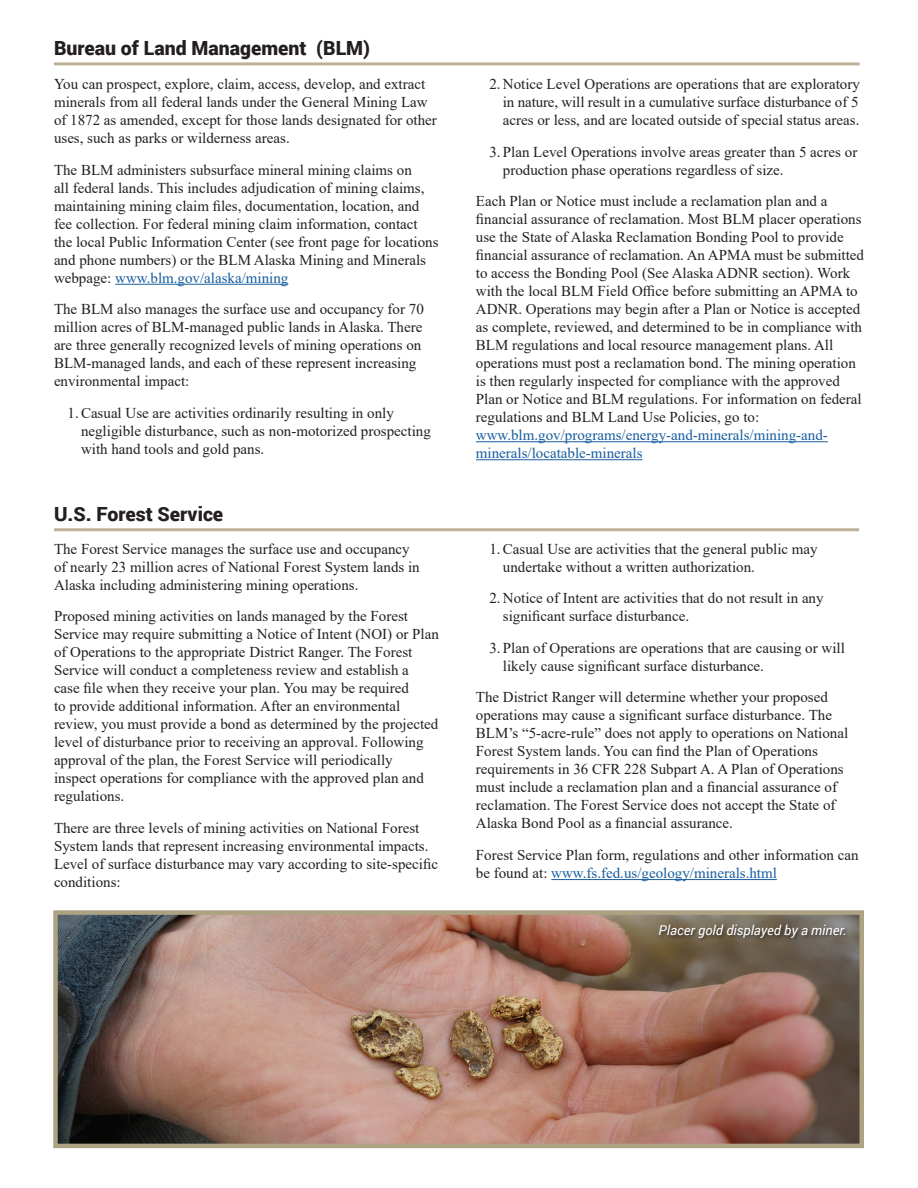
<style>
.page{position:relative;width:918px;height:1188px;background:#fff}
.page>*{position:absolute;margin:0;border:0;box-sizing:border-box;transform-origin:0 0}
.t1{font:900 19.5px "Roboto";color:#231f20}
.t2{font:15px/18px "Times New Roman";color:#231f20}
.t3{font:15px/18px "Times New Roman";color:#175d9e}
.t4{font:italic 13.5px "Roboto";color:#fff}
.s1{color:#175d9e}
</style>
<div class="page">
<hr style="left:54px;top:62px;width:806px;height:3px;background:#bdb296">
<hr style="left:115px;top:284px;width:173px;height:1px;background:#175d9e">
<hr style="left:476px;top:441px;width:352px;height:1px;background:#175d9e">
<hr style="left:476px;top:459px;width:166px;height:1px;background:#175d9e">
<hr style="left:54px;top:528px;width:805px;height:3px;background:#bdb296">
<hr style="left:551px;top:879px;width:226px;height:1px;background:#175d9e">
<img style="left:58px;top:915px;width:801px;height:228px">
<div style="left:53px;top:910px;width:811px;height:238px;border:4px solid #ada282"></div>
<div style="left:658px;top:923px;width:192px;height:20px;background:#231f20;opacity:.75"></div>
<h1 class="t1" style="left:54px;top:34px;width:318px">Bureau of Land Management (BLM)</h1>
<p class="t2" style="left:54px;top:75px;width:384px">You can prospect, explore, claim, access, develop, and extract minerals from all federal lands under the General Mining Law of 1872 as amended, except for those lands designated for other uses, such as parks or wilderness areas.</p>
<p class="t2" style="left:54px;top:160px;width:386px">The BLM administers subsurface mineral mining claims on<br>all federal lands. This includes adjudication of mining claims, maintaining mining claim files, documentation, location, and fee collection. For federal mining claim information, contact the local Public Information Center (see front page for locations and phone numbers) or the BLM Alaska Mining and Minerals webpage: <span class="s1">www.blm.gov/alaska/mining</span></p>
<p class="t2" style="left:54px;top:300px;width:371px">The BLM also manages the surface use and occupancy for 70 million acres of BLM-managed public lands in Alaska. There are three generally recognized levels of mining operations on BLM-managed lands, and each of these represent increasing environmental impact:</p>
<p class="t2" style="left:81px;top:403px;width:351px;text-indent:-14px">1.Casual Use are activities ordinarily resulting in only negligible disturbance, such as non-motorized prospecting with hand tools and gold pans.</p>
<h1 class="t1" style="left:54px;top:500px;width:171px">U.S. Forest Service</h1>
<p class="t2" style="left:54px;top:539px;width:367px">The Forest Service manages the surface use and occupancy of nearly 23 million acres of National Forest System lands in<br>Alaska including administering mining operations.</p>
<p class="t2" style="left:54px;top:607px;width:386px">Proposed mining activities on lands managed by the Forest Service may require submitting a Notice of Intent (NOI) or Plan of Operations to the appropriate District Ranger. The Forest Service will conduct a completeness review and establish a<br>case file when they receive your plan. You may be required<br>to provide additional information. After an environmental review, you must provide a bond as determined by the projected level of disturbance prior to receiving an approval. Following approval of the plan, the Forest Service will periodically inspect operations for compliance with the approved plan and regulations.</p>
<p class="t2" style="left:54px;top:818px;width:386px">There are three levels of mining activities on National Forest System lands that represent increasing environmental impacts.<br>Level of surface disturbance may vary according to site-specific conditions:</p>
<p class="t2" style="left:503px;top:75px;width:358px;text-align:justify;text-indent:-14px">2. Notice Level Operations are operations that are exploratory in nature, will result in a cumulative surface disturbance of 5 acres or less, and are located outside of special status areas.</p>
<p class="t2" style="left:503px;top:142px;width:356px;text-indent:-14px">3. Plan Level Operations involve areas greater than 5 acres or production phase operations regardless of size.</p>
<p class="t2" style="left:476px;top:192px;width:390px">Each Plan or Notice must include a reclamation plan and a financial assurance of reclamation. Most BLM placer operations use the State of Alaska Reclamation Bonding Pool to provide financial assurance of reclamation. An APMA must be submitted to access the Bonding Pool (See Alaska ADNR section). Work with the local BLM Field Office before submitting an APMA to ADNR. Operations may begin after a Plan or Notice is accepted as complete, reviewed, and determined to be in compliance with BLM regulations and local resource management plans. All operations must post a reclamation bond. The mining operation is then regularly inspected for compliance with the approved Plan or Notice and BLM regulations. For information on federal regulations and BLM Land Use Policies, go to:</p>
<p class="t3" style="left:476px;top:426px;width:354px">www.blm.gov/programs/energy-and-minerals/mining-and&shy;minerals/locatable-minerals</p>
<p class="t2" style="left:503px;top:539px;width:316px;text-indent:-14px">1.Casual Use are activities that the general public may undertake without a written authorization.</p>
<p class="t2" style="left:503px;top:589px;width:322px;text-indent:-14px">2. Notice of Intent are activities that do not result in any significant surface disturbance.</p>
<p class="t2" style="left:503px;top:638px;width:344px;text-indent:-14px">3. Plan of Operations are operations that are causing or will likely cause significant surface disturbance.</p>
<p class="t2" style="left:476px;top:688px;width:374px">The District Ranger will determine whether your proposed operations may cause a significant surface disturbance. The BLM’s “5-acre-rule” does not apply to operations on National Forest System lands. You can find the Plan of Operations requirements in 36 CFR 228 Subpart A. A Plan of Operations must include a reclamation plan and a financial assurance of reclamation. The Forest Service does not accept the State of Alaska Bond Pool as a financial assurance.</p>
<p class="t2" style="left:476px;top:845px;width:384px">Forest Service Plan form, regulations and other information can be found at: <span class="s1">www.fs.fed.us/geology/minerals.html</span></p>
<p class="t4" style="left:659px;top:921px;width:190px">Placer gold displayed by a miner.</p>
</div>
